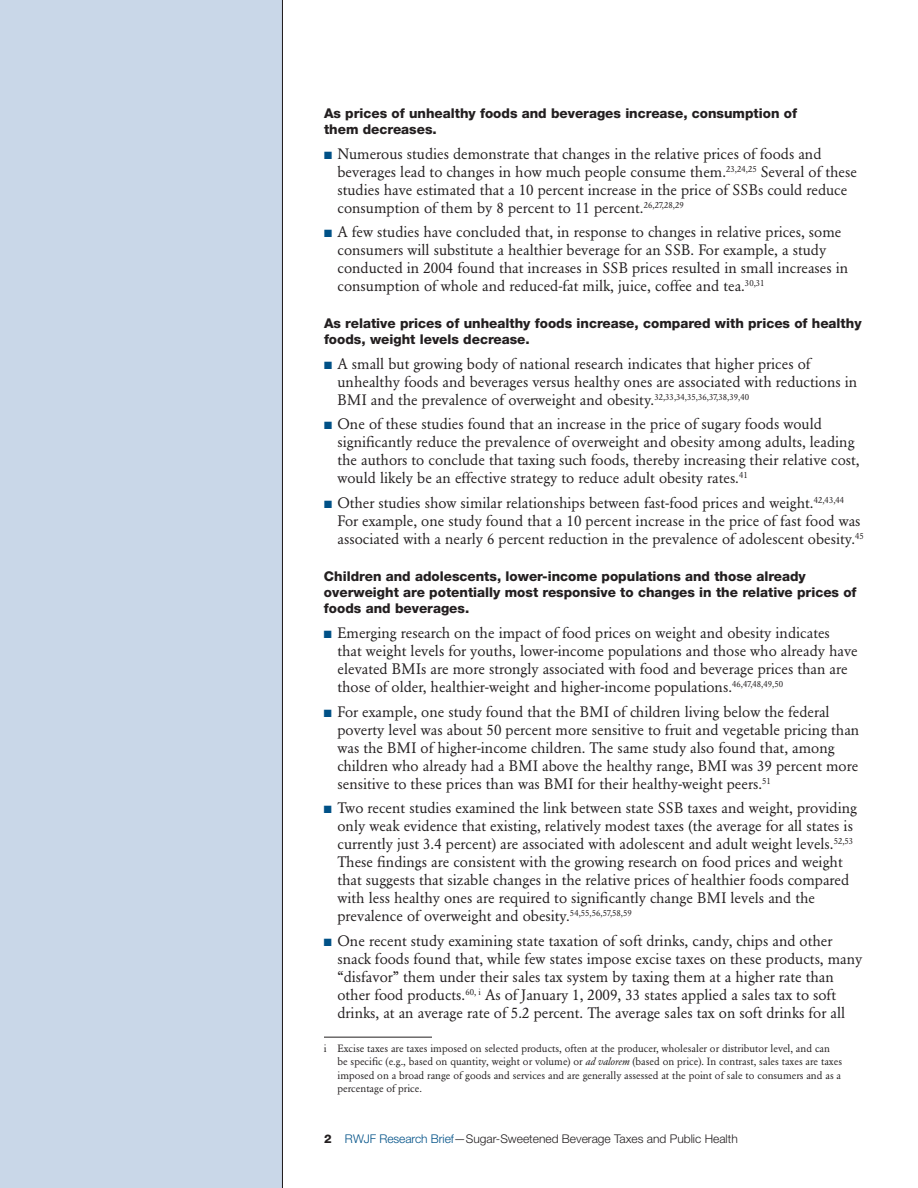
<style>
.page{position:relative;width:918px;height:1188px;background:#fff}
.page>*{position:absolute;margin:0;border:0;box-sizing:border-box;transform-origin:0 0}
.Text_1-1_Bullets{font:15px/18px "Garamond BE";color:#231f20}
.Text_1-2_Bullets{font:15px/18px "Garamond BE";color:#231f20}
.Subhead_2{font:800 13.5px/16.2px "Helvetica Neue LT Std";color:#231f20}
.t1{font:300 12px "Helvetica Neue LT Std";color:#231f20}
.Footnote_1{font:10.5px/13.5px "Garamond BE";color:#231f20}
.s1{color:#005187}
.s2{font-style:italic}
.s3{font-weight:800}
</style>
<div class="page">
<hr style="left:324px;top:1037px;width:108px;height:1px;background:#231f20">
<div style="left:0;top:0;width:282px;height:1188px;background:#c9d7e8"></div>
<hr style="left:282px;top:0;width:1px;height:1188px;background:#231f20">
<p class="Subhead_2" style="left:324px;top:105px;width:475px">As prices of unhealthy foods and beverages increase, consumption of them decreases.</p>
<p class="Text_1-1_Bullets" style="left:338px;top:145px;width:521px;text-indent:-14px"><span class="s1">■</span> Numerous studies demonstrate that changes in the relative prices of foods and beverages lead to changes in how much people consume them.<sup>23,24,25</sup> Several of these studies have estimated that a 10 percent increase in the price of SSBs could reduce consumption of them by 8 percent to 11 percent.<sup>26,27,28,29</sup></p>
<p class="Text_1-2_Bullets" style="left:338px;top:223px;width:512px;text-indent:-14px"><span class="s1">■</span> A few studies have concluded that, in response to changes in relative prices, some consumers will substitute a healthier beverage for an SSB. For example, a study conducted in 2004 found that increases in SSB prices resulted in small increases in consumption of whole and reduced-fat milk, juice, coffee and tea.<sup>30,31</sup></p>
<p class="Subhead_2" style="left:324px;top:315px;width:539px">As relative prices of unhealthy foods increase, compared with prices of healthy foods, weight levels decrease.</p>
<p class="Text_1-1_Bullets" style="left:338px;top:355px;width:521px;text-indent:-14px"><span class="s1">■</span> A small but growing body of national research indicates that higher prices of unhealthy foods and beverages versus healthy ones are associated with reductions in<br>BMI and the prevalence of overweight and obesity.<sup>32,33,34,35,36,37,38,39,40</sup></p>
<p class="Text_1-1_Bullets" style="left:338px;top:415px;width:524px;text-indent:-14px"><span class="s1">■</span> One of these studies found that an increase in the price of sugary foods would significantly reduce the prevalence of overweight and obesity among adults, leading the authors to conclude that taxing such foods, thereby increasing their relative cost, would likely be an effective strategy to reduce adult obesity rates.<sup>41</sup></p>
<p class="Text_1-2_Bullets" style="left:337px;top:494px;width:528px;text-indent:-13px"><span class="s1">■</span> Other studies show similar relationships between fast-food prices and weight.<sup>42,43,44<br></sup>For example, one study found that a 10 percent increase in the price of fast food was associated with a nearly 6 percent reduction in the prevalence of adolescent obesity.<sup>45</sup></p>
<p class="Subhead_2" style="left:324px;top:568px;width:534px">Children and adolescents, lower-income populations and those already overweight are potentially most responsive to changes in the relative prices of foods and beverages.</p>
<p class="Text_1-1_Bullets" style="left:337px;top:624px;width:522px;text-indent:-14px"><span class="s1">■</span> Emerging research on the impact of food prices on weight and obesity indicates that weight levels for youths, lower-income populations and those who already have elevated BMIs are more strongly associated with food and beverage prices than are those of older, healthier-weight and higher-income populations.<sup>46,47,48,49,50</sup></p>
<p class="Text_1-1_Bullets" style="left:337px;top:703px;width:523px;text-indent:-14px"><span class="s1">■</span> For example, one study found that the BMI of children living below the federal poverty level was about 50 percent more sensitive to fruit and vegetable pricing than was the BMI of higher-income children. The same study also found that, among children who already had a BMI above the healthy range, BMI was 39 percent more sensitive to these prices than was BMI for their healthy-weight peers.<sup>51</sup></p>
<p class="Text_1-1_Bullets" style="left:337px;top:799px;width:521px;text-indent:-14px"><span class="s1">■</span> Two recent studies examined the link between state SSB taxes and weight, providing only weak evidence that existing, relatively modest taxes (the average for all states is currently just 3.4 percent) are associated with adolescent and adult weight levels.<sup>52,53<br></sup>These findings are consistent with the growing research on food prices and weight that suggests that sizable changes in the relative prices of healthier foods compared with less healthy ones are required to significantly change BMI levels and the prevalence of overweight and obesity.<sup>54,55,56,57,58,59</sup></p>
<p class="Text_1-2_Bullets" style="left:337px;top:932px;width:526px;text-indent:-14px"><span class="s1">■</span> One recent study examining state taxation of soft drinks, candy, chips and other snack foods found that, while few states impose excise taxes on these products, many “disfavor” them under their sales tax system by taxing them at a higher rate than other food products.<sup>60,</sup> <sup>i</sup> As of January 1, 2009, 33 states applied a sales tax to soft drinks, at an average rate of 5.2 percent. The average sales tax on soft drinks for all</p>
<p class="Footnote_1" style="left:337px;top:1041px;width:506px;text-indent:-14px">i Excise taxes are taxes imposed on selected products, often at the producer, wholesaler or distributor level, and can be specific (e.g., based on quantity, weight or volume) or <span class="s2">ad valorem</span> (based on price). In contrast, sales taxes are taxes imposed on a broad range of goods and services and are generally assessed at the point of sale to consumers and as a percentage of price.</p>
<p class="t1" style="left:324px;top:1131px;width:415px"><span class="s3">2</span> <span class="s1">RWJF Research Brief</span>—Sugar-Sweetened Beverage Taxes and Public Health</p>
</div>
